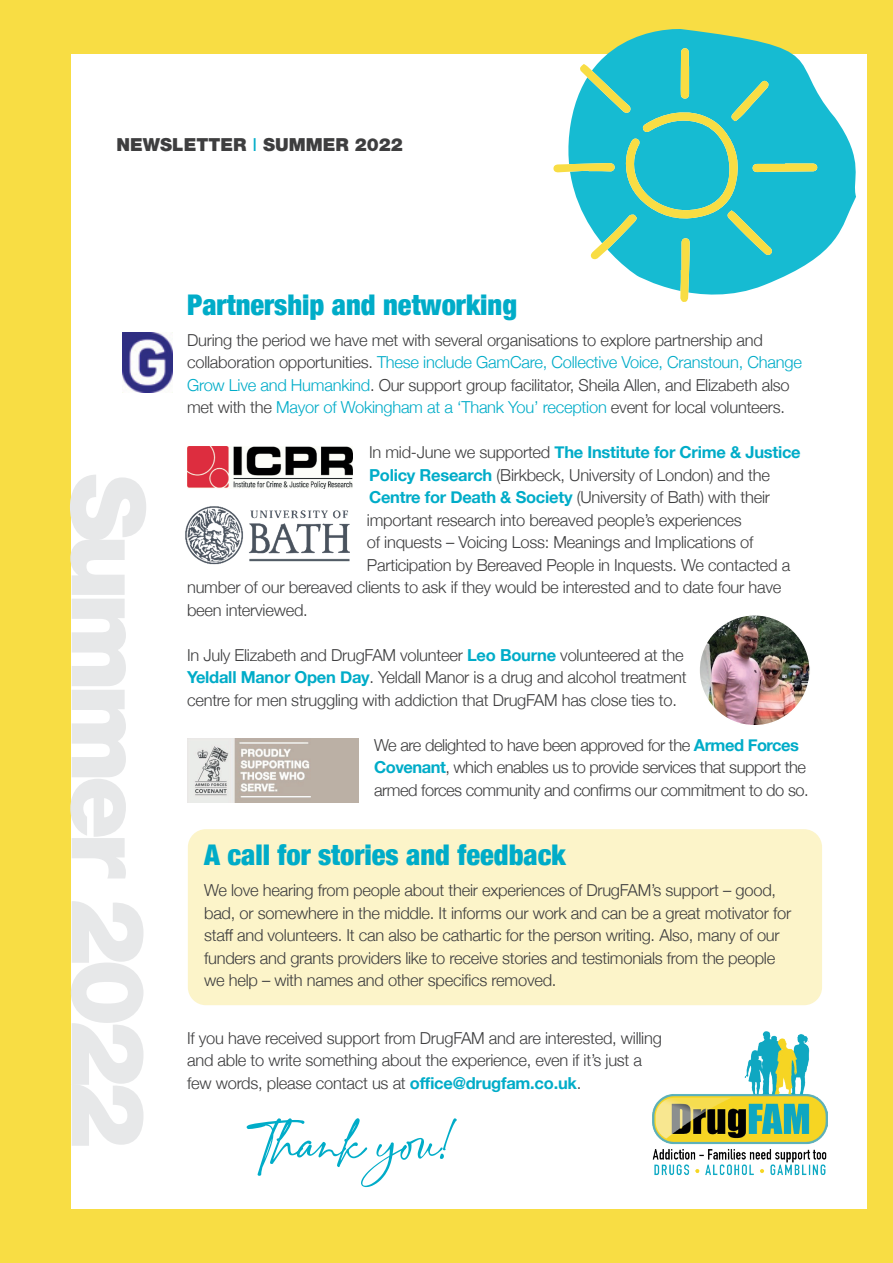
<style>
.page{position:relative;width:893px;height:1263px;background:#f8dd44}
.page>*{position:absolute;margin:0;border:0;box-sizing:border-box;transform-origin:0 0}
.t1{font:900 102px "Helvetica Neue LT Std";letter-spacing:-.07em;color:#e7e8e9}
.t2{font:72.45px "Charlotte Southern";color:#00acc8}
.t3{font:900 condensed 28.5px "Helvetica Neue";color:#00acc8}
.t4{font:900 18px "Helvetica Neue LT Std";color:#3e3e3f}
.t5{font:300 16.5px/22.5px "Helvetica Neue";letter-spacing:-.015em;color:#3e3e3f}
.t6{font:700 16.5px "Helvetica Neue";letter-spacing:-.015em;color:#00acc8}
.s1{font-weight:400;color:#00acc8}
.s2{color:#00acc8}
.s3{font-weight:300;color:#3e3e3f}
.s4{font-weight:700;color:#00acc8}
</style>
<div class="page">
<div style="left:71px;top:54px;width:795px;height:1155px;background:#fff"></div>
<svg style="left:615px;top:29px;width:252px;height:282px"></svg>
<svg style="left:553px;top:48px;width:264px;height:254px"></svg>
<img style="left:652px;top:1031px;width:175px;height:145px">
<div style="left:188px;top:829px;width:634px;height:176px;background:#fcf4c9;border-radius:18px"></div>
<img style="left:185px;top:506px;width:165px;height:59px">
<img style="left:187px;top:447px;width:165px;height:42px">
<img style="left:122px;top:333px;width:50px;height:59px">
<img style="left:187px;top:738px;width:172px;height:64px">
<img style="left:699px;top:615px;width:111px;height:111px;border-radius:56px">
<div style="left:698px;top:614px;width:113px;height:113px;border:2px solid #fff;border-radius:50%"></div>
<p class="t4" style="left:117px;top:134px;width:288px">NEWSLETTER <span class="s1">I</span> SUMMER 2022</p>
<h1 class="t1" style="left:169px;top:473px;width:677px;rotate:90deg">Summer 2022</h1>
<h3 class="t3" style="left:187px;top:281px;width:332px">Partnership and networking</h3>
<p class="t5" style="left:187px;top:327px;width:616px">During the period we have met with several organisations to explore partnership and collaboration opportunities. <span class="s2">These include GamCare, Collective Voice, Cranstoun, Change Grow Live and Humankind</span>. Our support group facilitator, Sheila Allen, and Elizabeth also met with the <span class="s2">Mayor of Wokingham at a ‘Thank You’ reception</span> event for local volunteers.</p>
<p class="t6" style="left:369px;top:439px;width:433px"><span class="s3">In mid-June we supported</span> The Institute for Crime &amp; Justice</p>
<p class="t5" style="left:369px;top:462px;width:402px"><span class="s4">Policy Research</span> (Birkbeck, University of London) and the</p>
<p class="t5" style="left:369px;top:485px;width:402px"><span class="s4">Centre for Death &amp; Society</span> (University of Bath) with their</p>
<p class="t5" style="left:367px;top:507px;width:376px">important research into bereaved people’s experiences</p>
<p class="t5" style="left:367px;top:530px;width:388px">of inquests – Voicing Loss: Meanings and Implications of</p>
<p class="t5" style="left:367px;top:552px;width:425px">Participation by Bereaved People in Inquests. We contacted a</p>
<p class="t5" style="left:187px;top:575px;width:596px">number of our bereaved clients to ask if they would be interested and to date four have</p>
<p class="t5" style="left:187px;top:597px;width:122px">been interviewed.</p>
<p class="t5" style="left:187px;top:642px;width:501px">In July Elizabeth and DrugFAM volunteer <span class="s4">Leo Bourne</span> volunteered at the<br><span class="s4">Yeldall Manor Open Day</span>. Yeldall Manor is a drug and alcohol treatment centre for men struggling with addiction that DrugFAM has close ties to.</p>
<p class="t5" style="left:374px;top:732px;width:436px">We are delighted to have been approved for the <span class="s4">Armed Forces<br>Covenant</span>, which enables us to provide services that support the armed forces community and confirms our commitment to do so.</p>
<h3 class="t3" style="left:204px;top:831px;width:363px">A call for stories and feedback</h3>
<p class="t5" style="left:204px;top:878px;width:589px">We love hearing from people about their experiences of DrugFAM’s support – good, bad, or somewhere in the middle. It informs our work and can be a great motivator for staff and volunteers. It can also be cathartic for the person writing. Also, many of our funders and grants providers like to receive stories and testimonials from the people we help – with names and other specifics removed.</p>
<p class="t5" style="left:187px;top:1025px;width:476px">If you have received support from DrugFAM and are interested, willing and able to write something about the experience, even if it’s just a few words, please contact us at <span class="s4">office@drugfam.co.uk</span>.</p>
<h2 class="t2" style="left:247px;top:1108px;width:204px">Thank you!</h2>
</div>
